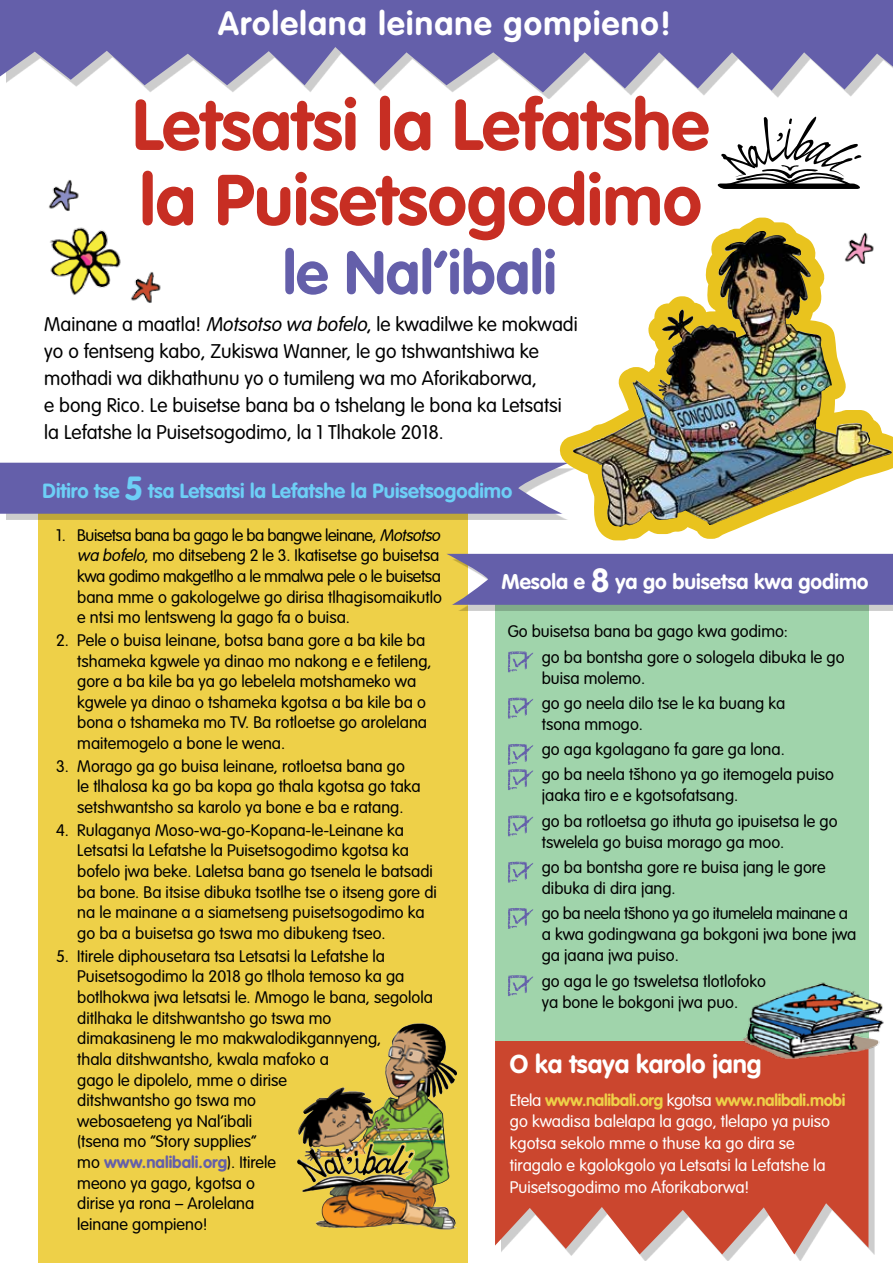
<style>
.page{position:relative;width:893px;height:1263px;background:#fff}
.page>*{position:absolute;margin:0;border:0;box-sizing:border-box;transform-origin:0 0}
.t1{font:700 70.5px/75px "VAG Rounded Std";color:#c72e23}
.t2{font:700 60px "VAG Rounded Std";color:#645faa}
.t3{font:700 33px "VAG Rounded Std";letter-spacing:.04em;color:#fff}
.t4{font:700 25.5px "VAG Rounded Std";color:#fff}
.t5{font:700 21px "VAG Rounded Std";color:#fff}
.t6{font:700 20.25px "VAG Rounded Std";color:#6dcff6}
.t7{font:300 19.5px/27px "VAG Rounded Std";color:#000}
.t8{font:300 16.5px/20.7px "VAG Rounded Std";color:#000}
.t9{font:300 16.5px/21.8px "VAG Rounded Std";color:#fff}
.t10{font:300 16.5px/25.2px "VAG Rounded Std";letter-spacing:-.025em;color:#000}
.s1{font-style:italic}
.s2{font-size:33px}
.s3{font-weight:700;color:#645faa}
.s4{font-weight:700;color:#eed048}
</style>
<div class="page">
<div style="left:38px;top:489px;width:430px;height:774px;background:#eed048"></div>
<div style="left:501px;top:1046px;width:374px;height:214px;background:#000;opacity:.2"></div>
<svg style="left:495px;top:1040px;width:373px;height:214px;background:#cf5a45"></svg>
<div style="left:495px;top:593px;width:373px;height:447px;background:#a0d4ab"></div>
<svg style="left:508px;top:651px;width:25px;height:22px"></svg>
<svg style="left:508px;top:697px;width:25px;height:22px"></svg>
<svg style="left:508px;top:744px;width:25px;height:46px"></svg>
<svg style="left:508px;top:815px;width:25px;height:22px"></svg>
<svg style="left:508px;top:861px;width:25px;height:22px"></svg>
<svg style="left:508px;top:908px;width:25px;height:21px"></svg>
<svg style="left:508px;top:975px;width:25px;height:21px"></svg>
<img style="left:737px;top:972px;width:147px;height:92px">
<div style="left:452px;top:560px;width:441px;height:51px;background:#000;opacity:.2"></div>
<svg style="left:447px;top:554px;width:446px;height:51px;background:#6b65a7"></svg>
<div style="left:6px;top:469px;width:569px;height:51px;background:#000;opacity:.2"></div>
<div style="left:0;top:463px;width:558px;height:51px;background:#645faa"></div>
<svg style="left:718px;top:117px;width:143px;height:72px"></svg>
<img style="left:48px;top:180px;width:31px;height:31px">
<img style="left:131px;top:272px;width:30px;height:31px">
<img style="left:50px;top:227px;width:71px;height:68px">
<svg style="left:0;top:0;width:893px;height:92px;fill:#645faa"></svg>
<img style="left:558px;top:218px;width:335px;height:322px">
<img style="left:635px;top:233px;width:121px;height:168px">
<img style="left:298px;top:1023px;width:119px;height:124px">
<h3 class="t3" style="left:218px;top:4px;width:454px">Arolelana leinane gompieno!</h3>
<h1 class="t1" style="left:132px;top:90px;width:578px">Letsatsi la Lefatshe la Puisetsogodimo</h1>
<h2 class="t2" style="left:283px;top:238px;width:275px">le Nal’ibali</h2>
<p class="t7" style="left:44px;top:311px;width:535px">Mainane a maatla! <span class="s1">Motsotso wa bofelo</span>, le kwadilwe ke mokwadi yo o fentseng kabo, Zukiswa Wanner, le go tshwantshiwa ke mothadi wa dikhathunu yo o tumileng wa mo Aforikaborwa,<br>e bong Rico. Le buisetse bana ba o tshelang le bona ka Letsatsi la Lefatshe la Puisetsogodimo, la 1 Tlhakole 2018.</p>
<p class="t6" style="left:42px;top:479px;width:471px">Ditiro tse <span class="s2">5</span> tsa Letsatsi la Lefatshe la Puisetsogodimo</p>
<p class="t8" style="left:77px;top:525px;width:368px;text-indent:-21px">1. Buisetsa bana ba gago le ba bangwe leinane, <span class="s1">Motsotso wa bofelo</span>, mo ditsebeng 2 le 3. Ikatisetse go buisetsa kwa godimo makgetlho a le mmalwa pele o le buisetsa bana mme o gakologelwe go dirisa tlhagisomaikutlo e ntsi mo lentsweng la gago fa o buisa.</p>
<p class="t8" style="left:77px;top:630px;width:356px;text-indent:-21px">2. Pele o buisa leinane, botsa bana gore a ba kile ba tshameka kgwele ya dinao mo nakong e e fetileng, gore a ba kile ba ya go lebelela motshameko wa kgwele ya dinao o tshameka kgotsa a ba kile ba o bona o tshameka mo TV. Ba rotloetse go arolelana maitemogelo a bone le wena.</p>
<p class="t8" style="left:77px;top:756px;width:345px;text-indent:-21px">3. Morago ga go buisa leinane, rotloetsa bana go le tlhalosa ka go ba kopa go thala kgotsa go taka setshwantsho sa karolo ya bone e ba e ratang.</p>
<p class="t8" style="left:77px;top:820px;width:361px;text-indent:-21px">4. Rulaganya Moso-wa-go-Kopana-le-Leinane ka Letsatsi la Lefatshe la Puisetsogodimo kgotsa ka bofelo jwa beke. Laletsa bana go tsenela le batsadi ba bone. Ba itsise dibuka tsotlhe tse o itseng gore di na le mainane a a siametseng puisetsogodimo ka go ba a buisetsa go tswa mo dibukeng tseo.</p>
<p class="t8" style="left:77px;top:946px;width:357px;text-indent:-21px">5. Itirele diphousetara tsa Letsatsi la Lefatshe la Puisetsogodimo la 2018 go tlhola temoso ka ga botlhokwa jwa letsatsi le. Mmogo le bana, segolola ditlhaka le ditshwantsho go tswa mo dimakasineng le mo makwalodikgannyeng,<br>thala ditshwantsho, kwala mafoko a<br>gago le dipolelo, mme o dirise<br>ditshwantsho go tswa mo<br>webosaeteng ya Nal’ibali<br>(tsena mo “Story supplies”<br>mo <span class="s3">www.nalibali.org</span>). Itirele<br>meono ya gago, kgotsa o<br>dirise ya rona – Arolelana<br>leinane gompieno!</p>
<p class="t5" style="left:501px;top:569px;width:369px">Mesola e <span class="s2">8</span> ya go buisetsa kwa godimo</p>
<p class="t8" style="left:542px;top:619px;width:304px;line-height:25.7px;text-indent:-34px">Go buisetsa bana ba gago kwa godimo:<br>go ba bontsha gore o sologela dibuka le go</p>
<p class="t8" style="left:542px;top:666px;width:245px;line-height:25.2px">buisa molemo.<br>go go neela dilo tse le ka buang ka</p>
<p class="t8" style="left:542px;top:712px;width:294px;line-height:25.2px">tsona mmogo.<br>go aga kgolagano fa gare ga lona.<br>go ba neela tšhono ya go itemogela puiso</p>
<p class="t8" style="left:542px;top:784px;width:297px;line-height:25.2px">jaaka tiro e e kgotsofatsang.<br>go ba rotloetsa go ithuta go ipuisetsa le go</p>
<p class="t8" style="left:542px;top:830px;width:285px;line-height:25.2px">tswelela go buisa morago ga moo.<br>go ba bontsha gore re buisa jang le gore</p>
<p class="t10" style="left:542px;top:876px;width:308px">dibuka di dira jang.<br>go ba neela tšhono ya go itumelela mainane a</p>
<p class="t8" style="left:542px;top:924px;width:316px">a kwa godingwana ga bokgoni jwa bone jwa ga jaana jwa puiso.</p>
<p class="t8" style="left:542px;top:971px;width:226px">go aga le go tsweletsa tlotlofoko ya bone le bokgoni jwa puo.</p>
<h3 class="t4" style="left:510px;top:1049px;width:253px">O ka tsaya karolo jang</h3>
<p class="t9" style="left:510px;top:1089px;width:337px">Etela <span class="s4">www.nalibali.org</span> kgotsa <span class="s4">www.nalibali.mobi </span>go kwadisa balelapa la gago, tlelapo ya puiso kgotsa sekolo mme o thuse ka go dira se tiragalo e kgolokgolo ya Letsatsi la Lefatshe la Puisetsogodimo mo Aforikaborwa!</p>
</div>
